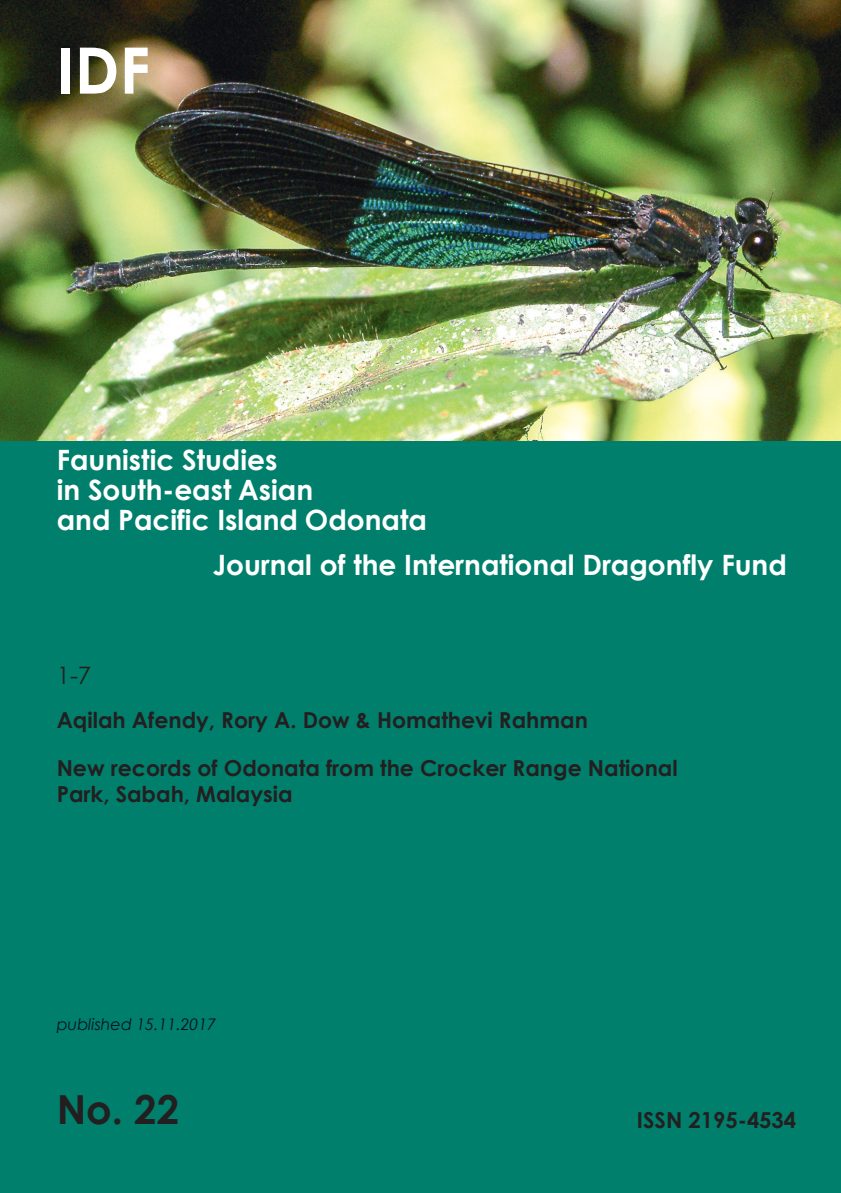
<style>
.page{position:relative;width:841px;height:1193px;background:#fff}
.page>*{position:absolute;margin:0;border:0;box-sizing:border-box;transform-origin:0 0}
.t1{font:700 64px "Century Gothic";color:#fff}
.t2{font:700 40px "Century Gothic";color:#231f20}
.t3{font:700 28px/30px "Century Gothic";color:#fff}
.t4{font:24px "Century Gothic";color:#231f20}
.t5{font:700 22px/48px "Century Gothic";color:#231f20}
.t6{font:italic 16px "Century Gothic";color:#001322}
</style>
<div class="page">
<div style="left:0;top:439px;width:841px;height:753px;background:#00806c"></div>
<img style="left:0;top:0;width:841px;height:440px">
<h1 class="t1" style="left:57px;top:29px;width:95px">IDF</h1>
<p class="t3" style="left:57px;top:444px;width:372px">Faunistic Studies<br>in South-east Asian<br>and Pacific Island Odonata</p>
<p class="t3" style="left:213px;top:549px;width:575px">Journal of the International Dragonfly Fund</p>
<p class="t4" style="left:57px;top:660px;width:36px">1-7</p>
<p class="t5" style="left:57px;top:695px;width:622px">Aqilah Afendy, Rory A. Dow &amp; Homathevi Rahman<br>New records of Odonata from the Crocker Range National</p>
<p class="t5" style="left:57px;top:769px;width:237px">Park, Sabah, Malaysia</p>
<p class="t6" style="left:57px;top:1013px;width:161px">published 15.11.2017</p>
<h2 class="t2" style="left:57px;top:1083px;width:124px">No. 22</h2>
<p class="t5" style="left:637px;top:1095px;width:161px">ISSN 2195-4534</p>
</div>
